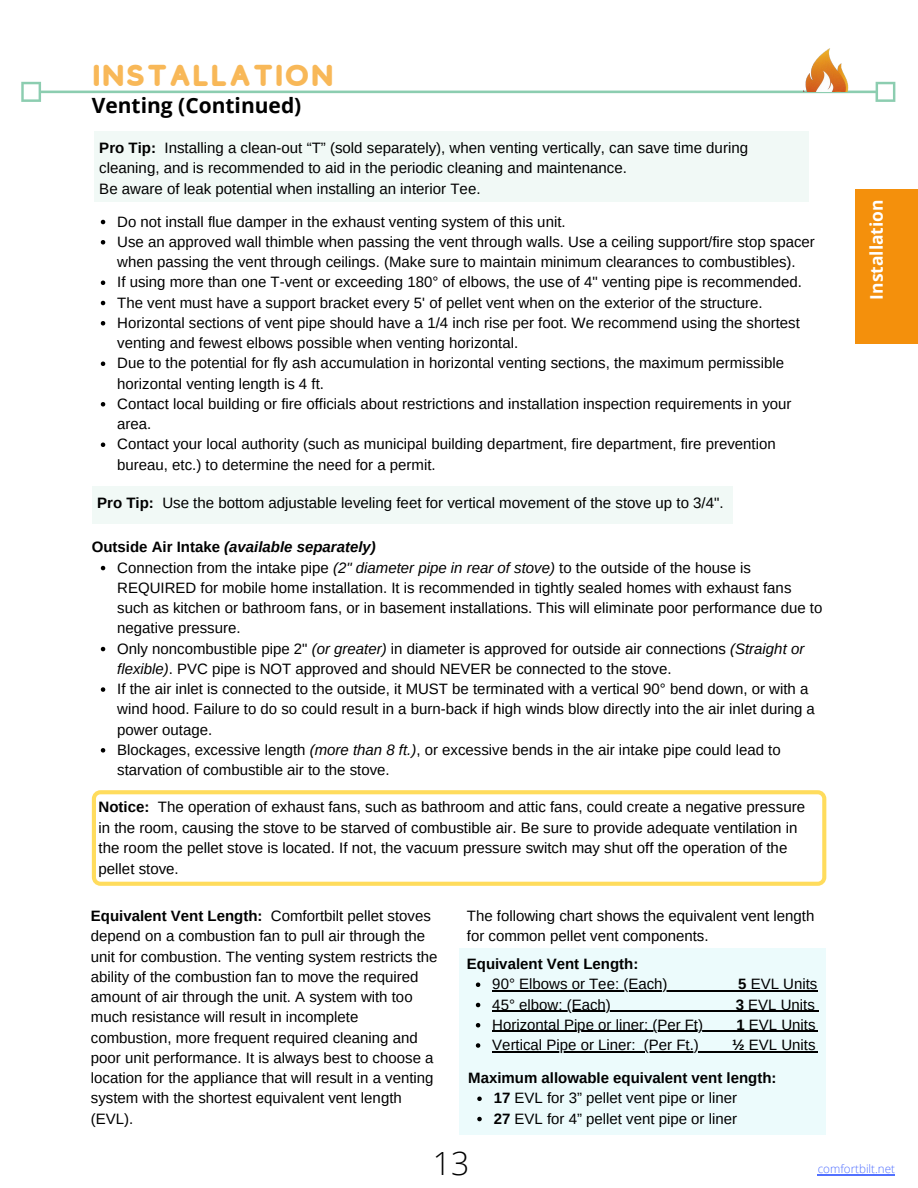
<style>
.page{position:relative;width:918px;height:1188px;background:#fff}
.page>*{position:absolute;margin:0;border:0;box-sizing:border-box;transform-origin:0 0}
.t1{font:300 31.95px "Open Sans";color:#000}
.t2{font:30px "Studly";color:#f8b858}
.t3{font:700 21px "Open Sans";color:#000}
.t4{font:700 17.4px "Open Sans";color:#fff}
.t5{font:15px/20.2px "Arimo";color:#000}
.t6{font:700 15px "Arimo";color:#000}
.t7{font:italic 700 15px "Arimo";color:#000}
.t8{font:300 11.7px "Open Sans";color:#5271ff}
.s1{font-weight:700}
.s2{font-style:normal}
.s3{font-style:italic}
</style>
<div class="page">
<svg style="left:21px;top:82px;width:874px;height:20px"></svg>
<img style="left:804px;top:49px;width:45px;height:43px">
<div style="left:855px;top:189px;width:63px;height:154px;background:#f4900c"></div>
<hr style="left:818px;top:1175px;width:77px;height:1px;background:#5271ff">
<svg style="left:101px;top:566px;width:4px;height:4px"></svg>
<svg style="left:101px;top:647px;width:4px;height:4px"></svg>
<svg style="left:101px;top:687px;width:4px;height:5px"></svg>
<svg style="left:101px;top:748px;width:4px;height:5px"></svg>
<svg style="left:101px;top:220px;width:4px;height:4px"></svg>
<svg style="left:101px;top:240px;width:4px;height:5px"></svg>
<svg style="left:101px;top:281px;width:4px;height:4px"></svg>
<svg style="left:101px;top:301px;width:4px;height:4px"></svg>
<svg style="left:101px;top:321px;width:4px;height:5px"></svg>
<svg style="left:101px;top:362px;width:4px;height:4px"></svg>
<svg style="left:101px;top:402px;width:4px;height:5px"></svg>
<svg style="left:101px;top:443px;width:4px;height:4px"></svg>
<div style="left:92px;top:487px;width:641px;height:37px;background:#f1f9f6"></div>
<svg style="left:92px;top:790px;width:734px;height:96px"></svg>
<div style="left:459px;top:948px;width:367px;height:187px;background:#ecfbfc"></div>
<svg style="left:476px;top:983px;width:4px;height:4px"></svg>
<hr style="left:492px;top:990px;width:175px;height:2px;background:#000">
<hr style="left:667px;top:990px;width:71px;height:2px;background:#000">
<svg style="left:738px;top:990px;width:13px;height:2px"></svg>
<hr style="left:751px;top:990px;width:66px;height:2px;background:#000">
<svg style="left:476px;top:1003px;width:4px;height:4px"></svg>
<hr style="left:492px;top:1011px;width:119px;height:1px;background:#000">
<hr style="left:611px;top:1011px;width:125px;height:1px;background:#000">
<svg style="left:736px;top:1011px;width:12px;height:1px"></svg>
<hr style="left:748px;top:1011px;width:67px;height:1px;background:#000">
<svg style="left:476px;top:1023px;width:4px;height:5px"></svg>
<hr style="left:492px;top:1031px;width:211px;height:1px;background:#000">
<hr style="left:703px;top:1031px;width:33px;height:1px;background:#000">
<svg style="left:736px;top:1031px;width:13px;height:1px"></svg>
<hr style="left:749px;top:1031px;width:67px;height:1px;background:#000">
<svg style="left:476px;top:1043px;width:4px;height:5px"></svg>
<hr style="left:492px;top:1051px;width:144px;height:1px;background:#000">
<hr style="left:644px;top:1051px;width:55px;height:1px;background:#000">
<hr style="left:699px;top:1051px;width:33px;height:1px;background:#000">
<svg style="left:732px;top:1051px;width:17px;height:1px"></svg>
<hr style="left:749px;top:1051px;width:67px;height:1px;background:#000">
<svg style="left:477px;top:1097px;width:5px;height:4px"></svg>
<svg style="left:477px;top:1117px;width:5px;height:4px"></svg>
<div style="left:94px;top:131px;width:714px;height:71px;background:#f1f9f6"></div>
<h2 class="t2" style="left:92px;top:59px;width:244px">INSTALLATION</h2>
<h3 class="t3" style="left:92px;top:91px;width:211px">Venting (Continued)</h3>
<p class="t5" style="left:99px;top:137px;width:650px;line-height:20.7px"><span class="s1">Pro Tip:</span> Installing a clean-out “T” (sold separately), when venting vertically, can save time during cleaning, and is recommended to aid in the periodic cleaning and maintenance.<br>Be aware of leak potential when installing an interior Tee.</p>
<p class="t5" style="left:117px;top:211px;width:699px">Do not install flue damper in the exhaust venting system of this unit.<br>Use an approved wall thimble when passing the vent through walls. Use a ceiling support/fire stop spacer when passing the vent through ceilings. (Make sure to maintain minimum clearances to combustibles).<br>If using more than one T-vent or exceeding 180° of elbows, the use of 4" venting pipe is recommended.<br>The vent must have a support bracket every 5' of pellet vent when on the exterior of the structure.<br>Horizontal sections of vent pipe should have a 1/4 inch rise per foot. We recommend using the shortest venting and fewest elbows possible when venting horizontal.<br>Due to the potential for fly ash accumulation in horizontal venting sections, the maximum permissible horizontal venting length is 4 ft.<br>Contact local building or fire officials about restrictions and installation inspection requirements in your area.<br>Contact your local authority (such as municipal building department, fire department, fire prevention bureau, etc.) to determine the need for a permit.</p>
<p class="t5" style="left:97px;top:493px;width:628px"><span class="s1">Pro Tip:</span> Use the bottom adjustable leveling feet for vertical movement of the stove up to 3/4".</p>
<p class="t7" style="left:92px;top:539px;width:286px"><span class="s2">Outside Air Intake</span> (available separately)</p>
<p class="t5" style="left:117px;top:557px;width:707px">Connection from the intake pipe <span class="s3">(2" diameter pipe in rear of stove)</span> to the outside of the house is REQUIRED for mobile home installation. It is recommended in tightly sealed homes with exhaust fans such as kitchen or bathroom fans, or in basement installations. This will eliminate poor performance due to negative pressure.<br>Only noncombustible pipe 2" <span class="s3">(or greater)</span> in diameter is approved for outside air connections <span class="s3">(Straight or flexible)</span>. PVC pipe is NOT approved and should NEVER be connected to the stove.<br>If the air inlet is connected to the outside, it MUST be terminated with a vertical 90° bend down, or with a wind hood. Failure to do so could result in a burn-back if high winds blow directly into the air inlet during a power outage.<br>Blockages, excessive length <span class="s3">(more than 8 ft.)</span>, or excessive bends in the air intake pipe could lead to starvation of combustible air to the stove.</p>
<p class="t5" style="left:99px;top:796px;width:708px;line-height:20.7px"><span class="s1">Notice:</span> The operation of exhaust fans, such as bathroom and attic fans, could create a negative pressure in the room, causing the stove to be starved of combustible air. Be sure to provide adequate ventilation in the room the pellet stove is located. If not, the vacuum pressure switch may shut off the operation of the pellet stove.</p>
<p class="t5" style="left:91px;top:906px;width:348px"><span class="s1">Equivalent Vent Length:</span> Comfortbilt pellet stoves depend on a combustion fan to pull air through the unit for combustion. The venting system restricts the ability of the combustion fan to move the required amount of air through the unit. A system with too much resistance will result in incomplete combustion, more frequent required cleaning and poor unit performance. It is always best to choose a location for the appliance that will result in a venting system with the shortest equivalent vent length (EVL).</p>
<p class="t5" style="left:467px;top:906px;width:349px">The following chart shows the equivalent vent length for common pellet vent components.</p>
<p class="t6" style="left:467px;top:955px;width:173px">Equivalent Vent Length:</p>
<p class="t5" style="left:492px;top:974px;width:177px">90° Elbows or Tee: (Each)</p>
<p class="t5" style="left:738px;top:974px;width:81px"><span class="s1">5</span> EVL Units</p>
<p class="t5" style="left:492px;top:994px;width:120px">45° elbow: (Each)</p>
<p class="t5" style="left:736px;top:994px;width:81px"><span class="s1">3</span> EVL Units</p>
<p class="t5" style="left:492px;top:1014px;width:212px">Horizontal Pipe or liner: (Per Ft)</p>
<p class="t5" style="left:736px;top:1014px;width:81px"><span class="s1">1</span> EVL Units</p>
<p class="t5" style="left:492px;top:1035px;width:208px">Vertical Pipe or Liner: (Per Ft.)</p>
<p class="t5" style="left:732px;top:1035px;width:85px"><span class="s1">½</span> EVL Units</p>
<p class="t6" style="left:468px;top:1069px;width:310px">Maximum allowable equivalent vent length:</p>
<p class="t5" style="left:494px;top:1088px;width:245px"><span class="s1">17</span> EVL for 3” pellet vent pipe or liner<br><span class="s1">27</span> EVL for 4” pellet vent pipe or liner</p>
<p class="t4" style="left:864px;top:300px;width:102px;rotate:-90deg">Installation</p>
<h1 class="t1" style="left:433px;top:1141px;width:38px">13</h1>
<p class="t8" style="left:818px;top:1161px;width:79px">comfortbilt.net</p>
</div>
